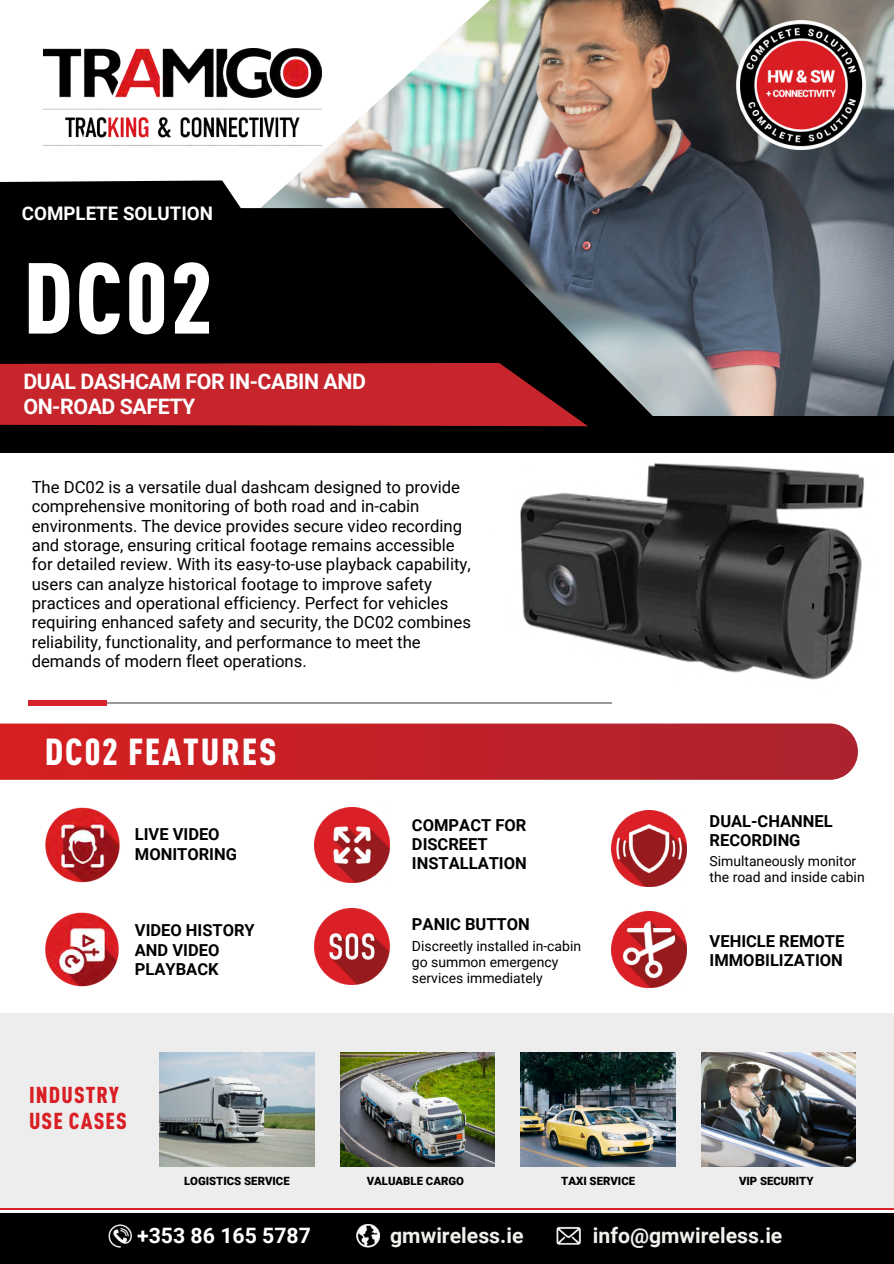
<style>
.page{position:relative;width:894px;height:1264px;background:#fff}
.page>*{position:absolute;margin:0;border:0;box-sizing:border-box;transform-origin:0 0}
.t1{font:900 condensed 99px "DIN Pro";color:#fff}
.t2{font:900 condensed 37.05px "DIN Pro";letter-spacing:.05em;color:#fff}
.t3{font:900 condensed 22.8px/25.3px "DIN Pro";letter-spacing:.05em;color:#d91e24}
.t4{font:700 21.3px/24.8px "Roboto";letter-spacing:-.02em;color:#fff}
.t5{font:700 21.3px "Roboto";color:#f1f0ed}
.t6{font:700 21.3px "Roboto";color:#fff}
.t7{font:700 18.75px "Roboto";color:#fff}
.t8{font:16.65px/19.4px "Roboto";color:#000}
.t9{font:700 16.5px/19.2px "Roboto";color:#000}
.t10{font:13.95px/15.8px "Roboto";color:#000}
.t11{font:900 11.4px "Roboto";color:#000}
</style>
<div class="page">
<img style="left:491px;top:0;width:402px;height:416px">
<svg style="left:43px;top:0;width:448px;height:208px"></svg>
<svg style="left:0;top:208px;width:688px;height:208px;background:#1c1f22"></svg>
<svg style="left:0;top:180px;width:254px;height:51px;background:#111"></svg>
<img style="left:44px;top:48px;width:277px;height:97px">
<div style="left:0;top:416px;width:893px;height:36px;background:#000"></div>
<svg style="left:0;top:363px;width:588px;height:63px;background:#b32127"></svg>
<img style="left:734px;top:21px;width:132px;height:128px">
<svg style="left:0;top:723px;width:857px;height:56px;background:#c2242a"></svg>
<img style="left:45px;top:807px;width:75px;height:76px">
<img style="left:314px;top:807px;width:76px;height:75px">
<img style="left:611px;top:811px;width:75px;height:75px">
<img style="left:45px;top:912px;width:74px;height:75px">
<img style="left:314px;top:908px;width:76px;height:76px">
<img style="left:611px;top:911px;width:75px;height:76px">
<hr style="left:83px;top:702px;width:528px;height:1px;background:#999998">
<div style="left:28px;top:700px;width:78px;height:5px;background:#d7232a"></div>
<img style="left:442px;top:452px;width:451px;height:228px">
<div style="left:0;top:1213px;width:893px;height:50px;background:#000"></div>
<hr style="left:0;top:1207px;width:893px;height:2px;background:#d8222a">
<img style="left:532px;top:1207px;width:70px;height:38px">
<img style="left:82px;top:1207px;width:74px;height:41px">
<img style="left:334px;top:1207px;width:66px;height:41px">
<div style="left:0;top:1012px;width:893px;height:195px;background:#ededed"></div>
<img style="left:160px;top:1052px;width:154px;height:114px">
<img style="left:521px;top:1052px;width:154px;height:114px">
<img style="left:340px;top:1052px;width:155px;height:114px">
<img style="left:701px;top:1052px;width:154px;height:114px">
<p class="t7" style="left:22px;top:202px;width:192px">COMPLETE SOLUTION</p>
<p class="t1" style="left:23px;top:237px;width:191px">DC02</p>
<h5 class="t4" style="left:23px;top:370px;width:344px">DUAL DASHCAM FOR IN-CABIN AND<br>ON-ROAD SAFETY</h5>
<p class="t8" style="left:32px;top:478px;width:440px">The DC02 is a versatile dual dashcam designed to provide comprehensive monitoring of both road and in-cabin environments. The device provides secure video recording and storage, ensuring critical footage remains accessible for detailed review. With its easy-to-use playback capability, users can analyze historical footage to improve safety practices and operational efficiency. Perfect for vehicles requiring enhanced safety and security, the DC02 combines reliability, functionality, and performance to meet the demands of modern fleet operations.</p>
<h3 class="t2" style="left:45px;top:728px;width:233px">DC02 FEATURES</h3>
<p class="t9" style="left:135px;top:825px;width:103px">LIVE VIDEO<br>MONITORING</p>
<p class="t9" style="left:412px;top:815px;width:116px">COMPACT FOR<br>DISCREET<br>INSTALLATION</p>
<p class="t9" style="left:709px;top:811px;width:124px">DUAL-CHANNEL<br>RECORDING</p>
<h1 class="t10" style="left:709px;top:853px;width:156px">Simultaneously monitor the road and inside cabin</h1>
<p class="t9" style="left:135px;top:921px;width:121px">VIDEO HISTORY<br>AND VIDEO<br>PLAYBACK</p>
<h2 class="t9" style="left:412px;top:914px;width:119px">PANIC BUTTON</h2>
<p class="t10" style="left:412px;top:938px;width:170px">Discreetly installed in-cabin go summon emergency services immediately</p>
<h6 class="t9" style="left:709px;top:931px;width:136px">VEHICLE REMOTE<br>IMMOBILIZATION</h6>
<h6 class="t3" style="left:29px;top:1081px;width:99px">INDUSTRY<br>USE CASES</h6>
<p class="t11" style="left:184px;top:1173px;width:107px">LOGISTICS SERVICE</p>
<h6 class="t11" style="left:366px;top:1173px;width:99px">VALUABLE CARGO</h6>
<p class="t11" style="left:561px;top:1173px;width:75px">TAXI SERVICE</p>
<p class="t11" style="left:738px;top:1173px;width:76px">VIP SECURITY</p>
<p class="t6" style="left:137px;top:1220px;width:175px">+353 86 165 5787</p>
<h6 class="t5" style="left:390px;top:1220px;width:135px">gmwireless.ie</h6>
<p class="t5" style="left:592px;top:1220px;width:191px">info@gmwireless.ie</p>
</div>
